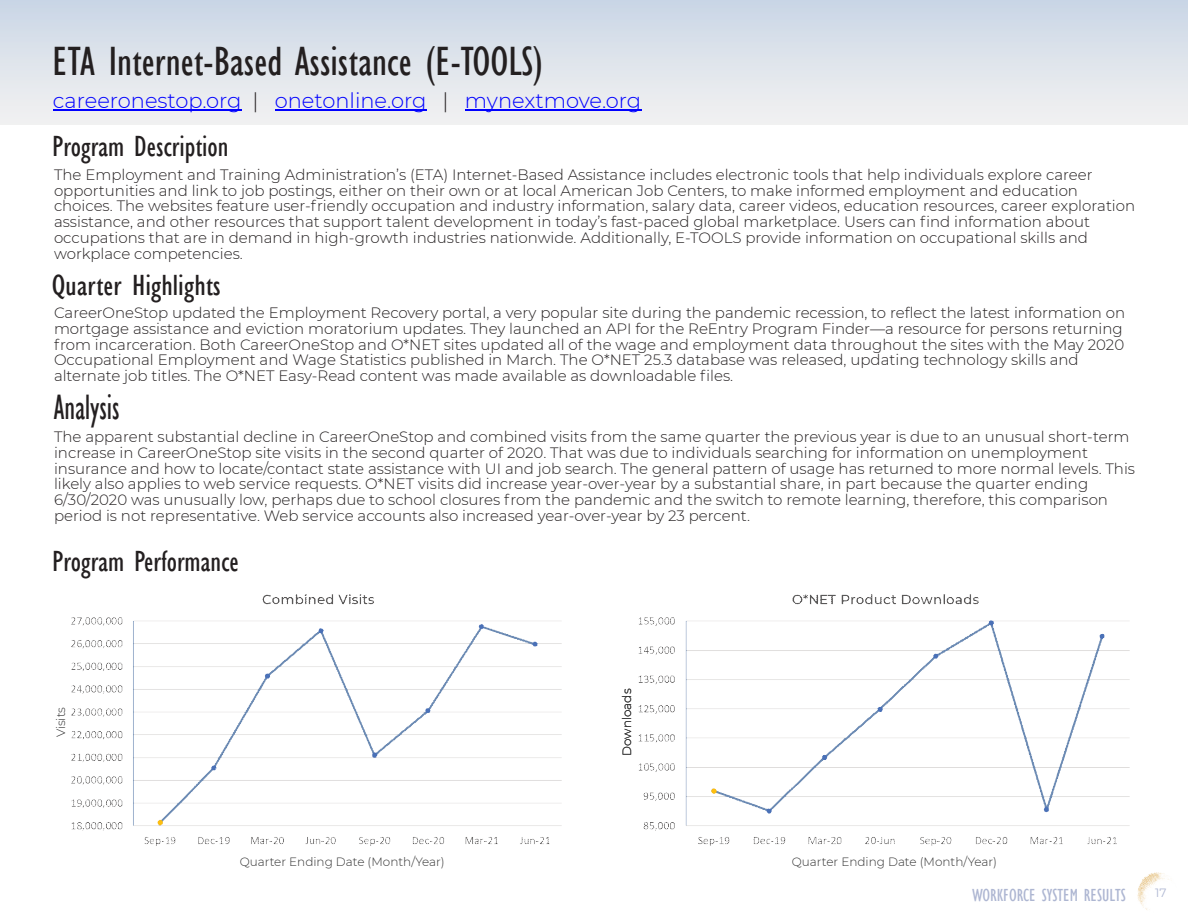
<style>
.page{position:relative;width:1188px;height:918px;background:#fff}
.page>*{position:absolute;margin:0;border:0;box-sizing:border-box;transform-origin:0 0}
.t1{font:condensed 42px "Gill Sans";color:#231f20}
.t2{font:condensed 36.3px "Gill Sans";color:#231f20;scale:.83 1}
.t3{font:condensed 30px "Gill Sans";color:#231f20}
.t4{font:condensed 30px "Gill Sans";color:#231f20;scale:1.06 1}
.t5{font:300 21px "Montserrat";color:#00f}
.t6{font:condensed 18px "Gill Sans";color:rgb(132 145 187/.67)}
.t7{font:300 15px/15.8px "Montserrat";color:#231f20}
.t8{font:300 12px "Montserrat";color:#333}
.t9{font:300 12px "Montserrat";color:#000}
.t10{font:12px "Montserrat";color:rgb(132 145 187/.67)}
.s1{color:#231f20}
</style>
<div class="page">
<img style="left:638px;top:594px;width:492px;height:252px">
<img style="left:71px;top:594px;width:491px;height:252px">
<img style="left:1137px;top:872px;width:32px;height:38px">
<img style="left:0;top:0;width:1188px;height:124px">
<hr style="left:53px;top:109px;width:189px;height:1px;background:#00f">
<hr style="left:275px;top:109px;width:151px;height:1px;background:#00f">
<hr style="left:465px;top:109px;width:176px;height:1px;background:#00f">
<h1 class="t1" style="left:53px;top:46px;width:492px">ETA Internet-Based Assistance (E-TOOLS)</h1>
<h3 class="t5" style="left:53px;top:87px;width:590px">careeronestop.org <span class="s1">|</span> onetonline.org <span class="s1">|</span> mynextmove.org</h3>
<h3 class="t3" style="left:52px;top:136px;width:178px">Program Description</h3>
<p class="t7" style="left:54px;top:167px;width:1083px">The Employment and Training Administration’s (ETA) Internet-Based Assistance includes electronic tools that help individuals explore career opportunities and link to job postings, either on their own or at local American Job Centers, to make informed employment and education choices. The websites feature user-friendly occupation and industry information, salary data, career videos, education resources, career exploration assistance, and other resources that support talent development in today’s fast-paced global marketplace. Users can find information about occupations that are in demand in high-growth industries nationwide. Additionally, E-TOOLS provide information on occupational skills and workplace competencies.</p>
<h3 class="t4" style="left:52px;top:275px;width:161px">Quarter Highlights</h3>
<p class="t7" style="left:54px;top:305px;width:1073px">CareerOneStop updated the Employment Recovery portal, a very popular site during the pandemic recession, to reflect the latest information on mortgage assistance and eviction moratorium updates. They launched an API for the ReEntry Program Finder—a resource for persons returning from incarceration. Both CareerOneStop and O*NET sites updated all of the wage and employment data throughout the sites with the May 2020<br>Occupational Employment and Wage Statistics published in March. The O*NET 25.3 database was released, updating technology skills and alternate job titles. The O*NET Easy-Read content was made available as downloadable files.</p>
<h2 class="t2" style="left:54px;top:394px;width:81px">Analysis</h2>
<p class="t7" style="left:54px;top:429px;width:1083px">The apparent substantial decline in CareerOneStop and combined visits from the same quarter the previous year is due to an unusual short-term increase in CareerOneStop site visits in the second quarter of 2020. That was due to individuals searching for information on unemployment insurance and how to locate/contact state assistance with UI and job search. The general pattern of usage has returned to more normal levels. This likely also applies to web service requests. O*NET visits did increase year-over-year by a substantial share, in part because the quarter ending 6/30/2020 was unusually low, perhaps due to school closures from the pandemic and the switch to remote learning, therefore, this comparison period is not representative. Web service accounts also increased year-over-year by 23 percent.</p>
<h3 class="t3" style="left:52px;top:550px;width:188px">Program Performance</h3>
<p class="t8" style="left:54px;top:737px;width:32px;rotate:-90deg">Visits</p>
<p class="t9" style="left:620px;top:756px;width:68px;rotate:-90deg">Downloads</p>
<p class="t8" style="left:240px;top:854px;width:207px">Quarter Ending Date (Month/Year)</p>
<p class="t8" style="left:792px;top:854px;width:207px">Quarter Ending Date (Month/Year)</p>
<p class="t6" style="left:972px;top:888px;width:155px">WORKFORCE SYSTEM RESULTS</p>
<p class="t10" style="left:1155px;top:886px;width:13px">17</p>
</div>
